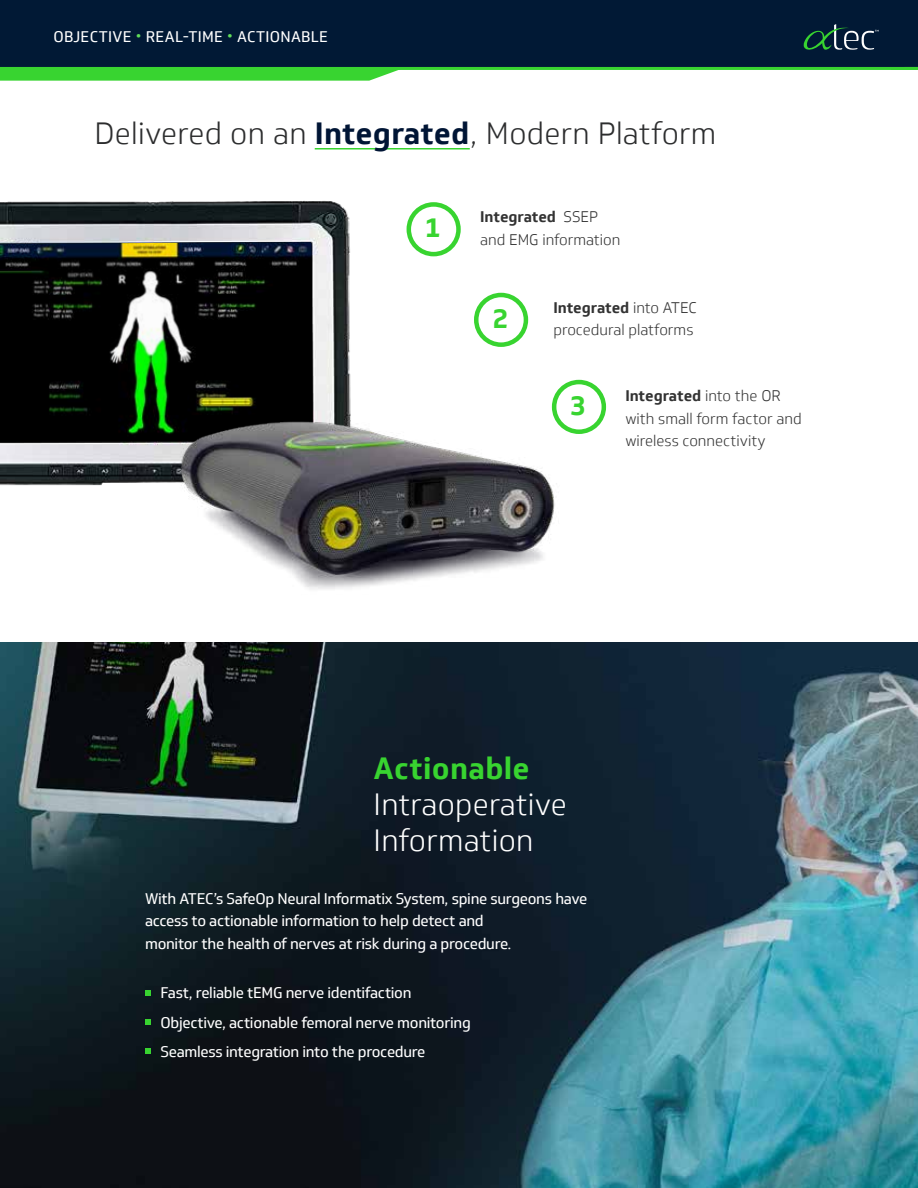
<style>
.page{position:relative;width:918px;height:1188px;background:#fff}
.page>*{position:absolute;margin:0;border:0;box-sizing:border-box;transform-origin:0 0}
.t1{font:300 30px "Soleto";letter-spacing:.01em;color:#2c2d2e}
.t2{font:300 30px/36px "Soleto";letter-spacing:.01em;color:#fff}
.t3{font:700 30px "Soleto";letter-spacing:.01em;color:#38d430}
.t4{font:700 27px "Soleto";color:#38d430}
.t5{font:15px/22.5px "Soleto";letter-spacing:-.02em;color:#fff}
.t6{font:300 15px/22.5px "Soleto";color:#333}
.t7{font:15px "Soleto";letter-spacing:.02em;color:#fff}
.s1{color:#60dd59}
.s2{font-weight:700;color:#001535}
.s3{font-weight:700}
</style>
<div class="page">
<img style="left:0;top:201px;width:351px;height:285px">
<img style="left:0;top:642px;width:918px;height:546px">
<div style="left:0;top:0;width:918px;height:68px;background:#011935"></div>
<svg style="left:0;top:70px;width:398px;height:11px;background:#45d63d"></svg>
<hr style="left:0;top:67px;width:918px;height:3px;background:#38d430">
<svg style="left:803px;top:24px;width:76px;height:26px"></svg>
<svg style="left:145px;top:990px;width:6px;height:5px"></svg>
<svg style="left:145px;top:1019px;width:6px;height:6px"></svg>
<svg style="left:145px;top:1048px;width:6px;height:6px"></svg>
<hr style="left:315px;top:148px;width:155px;height:2px;background:#38d430">
<img style="left:0;top:242px;width:313px;height:199px">
<img style="left:145px;top:380px;width:427px;height:287px">
<div style="left:407px;top:202px;width:54px;height:54px;border:4px solid #38d430;border-radius:50%"></div>
<div style="left:474px;top:293px;width:54px;height:54px;border:4px solid #38d430;border-radius:50%"></div>
<div style="left:552px;top:380px;width:54px;height:54px;border:4px solid #38d430;border-radius:50%"></div>
<p class="t7" style="left:53px;top:28px;width:276px">OBJECTIVE <span class="s1">•</span> REAL-TIME <span class="s1">•</span> ACTIONABLE</p>
<h1 class="t1" style="left:94px;top:116px;width:623px">Delivered on an <span class="s2">Integrated</span>, Modern Platform</h1>
<h2 class="t4" style="left:425px;top:211px;width:17px">1</h2>
<p class="t6" style="left:480px;top:206px;width:142px"><span class="s3">Integrated</span> SSEP and EMG information</p>
<h2 class="t4" style="left:492px;top:301px;width:17px">2</h2>
<p class="t6" style="left:553px;top:296px;width:145px"><span class="s3">Integrated</span> into ATEC procedural platforms</p>
<h2 class="t4" style="left:570px;top:388px;width:17px">3</h2>
<p class="t6" style="left:625px;top:385px;width:178px"><span class="s3">Integrated</span> into the OR with small form factor and wireless connectivity</p>
<h1 class="t3" style="left:374px;top:750px;width:158px">Actionable</h1>
<h1 class="t2" style="left:374px;top:787px;width:195px">Intraoperative<br>Information</h1>
<p class="t5" style="left:145px;top:887px;width:444px">With ATEC’s SafeOp Neural Informatix System, spine surgeons have access to actionable information to help detect and<br>monitor the health of nerves at risk during a procedure.</p>
<p class="t5" style="left:161px;top:978px;width:312px;line-height:29.2px">Fast, reliable tEMG nerve identifaction<br>Objective, actionable femoral nerve monitoring<br>Seamless integration into the procedure</p>
</div>
